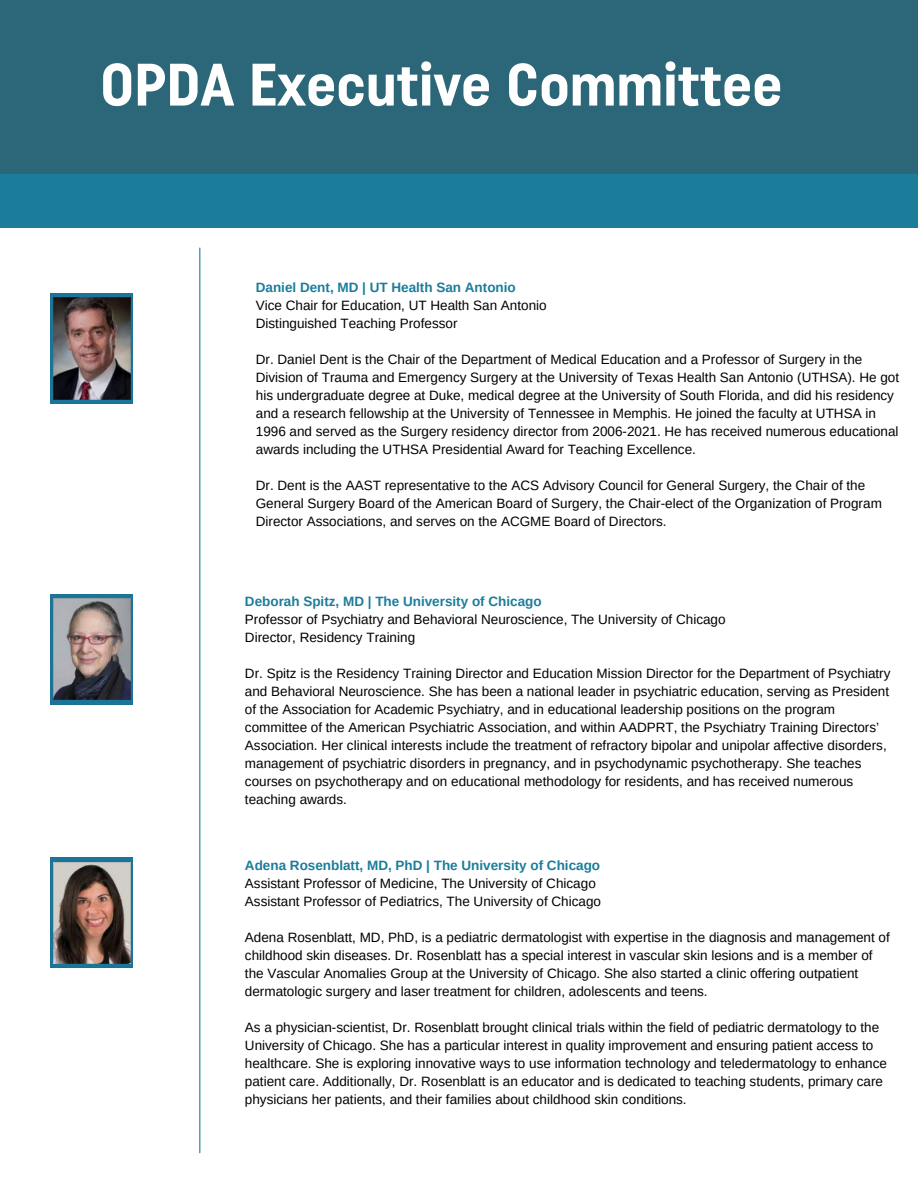
<style>
.page{position:relative;width:918px;height:1188px;background:#fff}
.page>*{position:absolute;margin:0;border:0;box-sizing:border-box;transform-origin:0 0}
.t1{font:59.7px "Uniform Condensed 4";color:#fff}
.t2{font:13.5px/18px "Arimo";color:#000}
.t3{font:700 13.5px "Arimo";color:#1b7d9a}
</style>
<div class="page">
<div style="left:0;top:0;width:918px;height:174px;background:#2c6779"></div>
<div style="left:0;top:174px;width:918px;height:54px;background:#1b7d9a"></div>
<hr style="left:199px;top:248px;width:1px;height:905px;background:#1b7d9a">
<img style="left:50px;top:594px;width:83px;height:110px">
<img style="left:50px;top:857px;width:83px;height:111px">
<img style="left:50px;top:293px;width:83px;height:111px">
<p class="t1" style="left:100px;top:57px;width:684px">OPDA Executive Committee</p>
<p class="t3" style="left:256px;top:280px;width:261px">Daniel Dent, MD | UT Health San Antonio</p>
<p class="t2" style="left:256px;top:296px;width:292px">Vice Chair for Education, UT Health San Antonio</p>
<p class="t2" style="left:256px;top:314px;width:203px">Distinguished Teaching Professor</p>
<p class="t2" style="left:256px;top:350px;width:645px">Dr. Daniel Dent is the Chair of the Department of Medical Education and a Professor of Surgery in the Division of Trauma and Emergency Surgery at the University of Texas Health San Antonio (UTHSA). He got his undergraduate degree at Duke, medical degree at the University of South Florida, and did his residency and a research fellowship at the University of Tennessee in Memphis. He joined the faculty at UTHSA in 1996 and served as the Surgery residency director from 2006-2021. He has received numerous educational awards including the UTHSA Presidential Award for Teaching Excellence.</p>
<p class="t2" style="left:256px;top:476px;width:628px">Dr. Dent is the AAST representative to the ACS Advisory Council for General Surgery, the Chair of the<br>General Surgery Board of the American Board of Surgery, the Chair-elect of the Organization of Program<br>Director Associations, and serves on the ACGME Board of Directors.</p>
<p class="t3" style="left:245px;top:594px;width:298px">Deborah Spitz, MD | The University of Chicago</p>
<p class="t2" style="left:245px;top:610px;width:482px">Professor of Psychiatry and Behavioral Neuroscience, The University of Chicago</p>
<p class="t2" style="left:245px;top:628px;width:172px">Director, Residency Training</p>
<p class="t2" style="left:245px;top:664px;width:647px">Dr. Spitz is the Residency Training Director and Education Mission Director for the Department of Psychiatry and Behavioral Neuroscience. She has been a national leader in psychiatric education, serving as President of the Association for Academic Psychiatry, and in educational leadership positions on the program committee of the American Psychiatric Association, and within AADPRT, the Psychiatry Training Directors’ Association. Her clinical interests include the treatment of refractory bipolar and unipolar affective disorders, management of psychiatric disorders in pregnancy, and in psychodynamic psychotherapy. She teaches courses on psychotherapy and on educational methodology for residents, and has received numerous teaching awards.</p>
<p class="t3" style="left:245px;top:857px;width:357px">Adena Rosenblatt, MD, PhD | The University of Chicago</p>
<p class="t2" style="left:245px;top:874px;width:352px">Assistant Professor of Medicine, The University of Chicago</p>
<p class="t2" style="left:245px;top:892px;width:358px">Assistant Professor of Pediatrics, The University of Chicago</p>
<p class="t2" style="left:245px;top:928px;width:646px">Adena Rosenblatt, MD, PhD, is a pediatric dermatologist with expertise in the diagnosis and management of childhood skin diseases. Dr. Rosenblatt has a special interest in vascular skin lesions and is a member of the Vascular Anomalies Group at the University of Chicago. She also started a clinic offering outpatient dermatologic surgery and laser treatment for children, adolescents and teens.</p>
<p class="t2" style="left:245px;top:1018px;width:643px">As a physician-scientist, Dr. Rosenblatt brought clinical trials within the field of pediatric dermatology to the University of Chicago. She has a particular interest in quality improvement and ensuring patient access to healthcare. She is exploring innovative ways to use information technology and teledermatology to enhance patient care. Additionally, Dr. Rosenblatt is an educator and is dedicated to teaching students, primary care physicians her patients, and their families about childhood skin conditions.</p>
</div>
